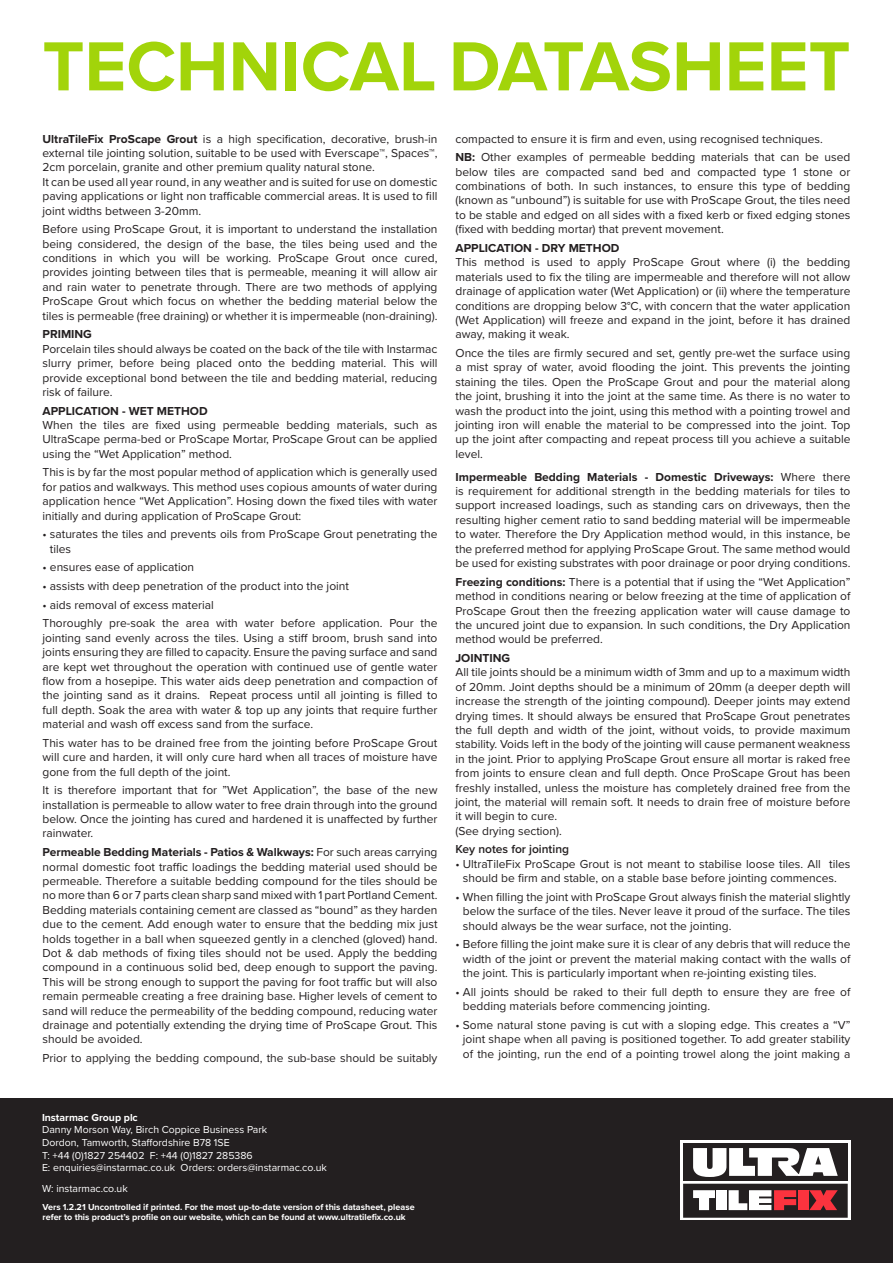
<style>
.page{position:relative;width:893px;height:1263px;background:#fff}
.page>*{position:absolute;margin:0;border:0;box-sizing:border-box;transform-origin:0 0}
.t1{font:700 72px "Proxima Nova";color:#a2d40a}
.t2{font:12px/14.4px "Proxima Nova";color:#231f20;text-align:justify}
.t3{font:700 12px "Proxima Nova";color:#231f20}
.t4{font:600 12px "Proxima Nova";color:#231f20}
.t5{font:10.5px/12.6px "Proxima Nova";color:#fff}
.t6{font:700 10.5px "Proxima Nova";color:#fff}
.t7{font:700 9px/10.8px "Proxima Nova";color:#fff}
.s1{font-weight:700}
</style>
<div class="page">
<div style="left:0;top:1098px;width:893px;height:165px;background:#231f20"></div>
<div style="left:680px;top:1140px;width:170px;height:80px;background:#fff"></div>
<div style="left:683px;top:1143px;width:165px;height:38px;background:#231f20"></div>
<svg style="left:693px;top:1148px;width:145px;height:29px"></svg>
<svg style="left:683px;top:1184px;width:165px;height:34px"></svg>
<p class="t1" style="left:43px;top:13px;width:809px">TECHNICAL DATASHEET</p>
<p class="t2" style="left:43px;top:131px;width:396px"><span class="s1">UltraTileFix ProScape Grout</span> is a high specification, decorative, brush-in external tile jointing solution, suitable to be used with Everscape™, Spaces™, 2cm porcelain, granite and other premium quality natural stone.</p>
<p class="t2" style="left:43px;top:174px;width:396px">It can be used all year round, in any weather and is suited for use on domestic paving applications or light non trafficable commercial areas. It is used to fill joint widths between 3-20mm.</p>
<p class="t2" style="left:43px;top:221px;width:396px">Before using ProScape Grout, it is important to understand the installation being considered, the design of the base, the tiles being used and the conditions in which you will be working. ProScape Grout once cured, provides jointing between tiles that is permeable, meaning it will allow air and rain water to penetrate through. There are two methods of applying ProScape Grout which focus on whether the bedding material below the tiles is permeable (free draining) or whether it is impermeable (non-draining).</p>
<p class="t3" style="left:43px;top:325px;width:51px">PRIMING</p>
<p class="t2" style="left:43px;top:341px;width:396px">Porcelain tiles should always be coated on the back of the tile with Instarmac slurry primer, before being placed onto the bedding material. This will provide exceptional bond between the tile and bedding material, reducing risk of failure.</p>
<p class="t3" style="left:43px;top:402px;width:167px">APPLICATION - WET METHOD</p>
<p class="t2" style="left:43px;top:417px;width:396px">When the tiles are fixed using permeable bedding materials, such as UltraScape perma-bed or ProScape Mortar, ProScape Grout can be applied using the “Wet Application” method.</p>
<p class="t2" style="left:43px;top:465px;width:396px">This is by far the most popular method of application which is generally used for patios and walkways. This method uses copious amounts of water during application hence “Wet Application”. Hosing down the fixed tiles with water initially and during application of ProScape Grout:</p>
<p class="t2" style="left:50px;top:527px;width:389px;text-indent:-7px">• saturates the tiles and prevents oils from ProScape Grout penetrating the tiles</p>
<p class="t2" style="left:43px;top:560px;width:153px">• ensures ease of application</p>
<p class="t2" style="left:43px;top:578px;width:308px">• assists with deep penetration of the product into the joint</p>
<p class="t2" style="left:43px;top:597px;width:173px">• aids removal of excess material</p>
<p class="t2" style="left:43px;top:616px;width:396px">Thoroughly pre-soak the area with water before application. Pour the jointing sand evenly across the tiles. Using a stiff broom, brush sand into joints ensuring they are filled to capacity. Ensure the paving surface and sand are kept wet throughout the operation with continued use of gentle water flow from a hosepipe. This water aids deep penetration and compaction of the jointing sand as it drains. Repeat process until all jointing is filled to full depth. Soak the area with water &amp; top up any joints that require further material and wash off excess sand from the surface.</p>
<p class="t2" style="left:43px;top:735px;width:396px">This water has to be drained free from the jointing before ProScape Grout will cure and harden, it will only cure hard when all traces of moisture have gone from the full depth of the joint.</p>
<p class="t2" style="left:43px;top:782px;width:396px">It is therefore important that for ”Wet Application”, the base of the new installation is permeable to allow water to free drain through into the ground below. Once the jointing has cured and hardened it is unaffected by further rainwater.</p>
<p class="t2" style="left:43px;top:844px;width:396px"><span class="s1">Permeable Bedding Materials - Patios &amp; Walkways:</span> For such areas carrying normal domestic foot traffic loadings the bedding material used should be permeable. Therefore a suitable bedding compound for the tiles should be no more than 6 or 7 parts clean sharp sand mixed with 1 part Portland Cement.<br>Bedding materials containing cement are classed as “bound” as they harden due to the cement. Add enough water to ensure that the bedding mix just holds together in a ball when squeezed gently in a clenched (gloved) hand.<br>Dot &amp; dab methods of fixing tiles should not be used. Apply the bedding compound in a continuous solid bed, deep enough to support the paving.<br>This will be strong enough to support the paving for foot traffic but will also remain permeable creating a free draining base. Higher levels of cement to sand will reduce the permeability of the bedding compound, reducing water drainage and potentially extending the drying time of ProScape Grout. This should be avoided.</p>
<p class="t2" style="left:43px;top:1050px;width:396px">Prior to applying the bedding compound, the sub-base should be suitably</p>
<p class="t2" style="left:455px;top:131px;width:369px">compacted to ensure it is firm and even, using recognised techniques.</p>
<p class="t2" style="left:455px;top:149px;width:396px"><span class="s1">NB:</span> Other examples of permeable bedding materials that can be used below tiles are compacted sand bed and compacted type 1 stone or combinations of both. In such instances, to ensure this type of bedding (known as “unbound”) is suitable for use with ProScape Grout, the tiles need to be stable and edged on all sides with a fixed kerb or fixed edging stones (fixed with bedding mortar) that prevent movement.</p>
<p class="t3" style="left:455px;top:239px;width:166px">APPLICATION - DRY METHOD</p>
<p class="t2" style="left:455px;top:255px;width:396px">This method is used to apply ProScape Grout where (i) the bedding materials used to fix the tiling are impermeable and therefore will not allow drainage of application water (Wet Application) or (ii) where the temperature conditions are dropping below 3°C, with concern that the water application (Wet Application) will freeze and expand in the joint, before it has drained away, making it weak.</p>
<p class="t2" style="left:455px;top:345px;width:396px">Once the tiles are firmly secured and set, gently pre-wet the surface using a mist spray of water, avoid flooding the joint. This prevents the jointing staining the tiles. Open the ProScape Grout and pour the material along the joint, brushing it into the joint at the same time. As there is no water to wash the product into the joint, using this method with a pointing trowel and jointing iron will enable the material to be compressed into the joint. Top up the joint after compacting and repeat process till you achieve a suitable level.</p>
<p class="t2" style="left:455px;top:469px;width:396px"><span class="s1">Impermeable Bedding Materials - Domestic Driveways:</span> Where there is requirement for additional strength in the bedding materials for tiles to support increased loadings, such as standing cars on driveways, then the resulting higher cement ratio to sand bedding material will be impermeable to water. Therefore the Dry Application method would, in this instance, be the preferred method for applying ProScape Grout. The same method would be used for existing substrates with poor drainage or poor drying conditions.</p>
<p class="t2" style="left:455px;top:574px;width:396px"><span class="s1">Freezing conditions:</span> There is a potential that if using the “Wet Application” method in conditions nearing or below freezing at the time of application of ProScape Grout then the freezing application water will cause damage to the uncured joint due to expansion. In such conditions, the Dry Application method would be preferred.</p>
<p class="t3" style="left:455px;top:649px;width:56px">JOINTING</p>
<p class="t2" style="left:455px;top:665px;width:396px">All tile joints should be a minimum width of 3mm and up to a maximum width of 20mm. Joint depths should be a minimum of 20mm (a deeper depth will increase the strength of the jointing compound). Deeper joints may extend drying times. It should always be ensured that ProScape Grout penetrates the full depth and width of the joint, without voids, to provide maximum stability. Voids left in the body of the jointing will cause permanent weakness in the joint. Prior to applying ProScape Grout ensure all mortar is raked free from joints to ensure clean and full depth. Once ProScape Grout has been freshly installed, unless the moisture has completely drained free from the joint, the material will remain soft. It needs to drain free of moisture before it will begin to cure.</p>
<p class="t2" style="left:455px;top:823px;width:108px">(See drying section).</p>
<p class="t4" style="left:455px;top:842px;width:115px">Key notes for jointing</p>
<p class="t2" style="left:455px;top:856px;width:396px;text-align:center">• UltraTileFix ProScape Grout is not meant to stabilise loose tiles. All tiles should be firm and stable, on a stable base before jointing commences.</p>
<p class="t2" style="left:463px;top:889px;width:389px;text-indent:-7px">• When filling the joint with ProScape Grout always finish the material slightly below the surface of the tiles. Never leave it proud of the surface. The tiles should always be the wear surface, not the jointing.</p>
<p class="t2" style="left:463px;top:937px;width:389px;text-indent:-7px">• Before filling the joint make sure it is clear of any debris that will reduce the width of the joint or prevent the material making contact with the walls of the joint. This is particularly important when re-jointing existing tiles.</p>
<p class="t2" style="left:463px;top:984px;width:389px;text-indent:-7px">• All joints should be raked to their full depth to ensure they are free of bedding materials before commencing jointing.</p>
<p class="t2" style="left:463px;top:1017px;width:389px;text-indent:-7px">• Some natural stone paving is cut with a sloping edge. This creates a “V” joint shape when all paving is positioned together. To add greater stability of the jointing, run the end of a pointing trowel along the joint making a</p>
<p class="t6" style="left:42px;top:1109px;width:97px">Instarmac Group plc</p>
<p class="t5" style="left:42px;top:1123px;width:286px">Danny Morson Way, Birch Coppice Business Park<br>Dordon, Tamworth, Staffordshire B78 1SE<br>T: +44 (0)1827 254402 F: +44 (0)1827 285386<br>E: enquiries@instarmac.co.uk Orders: orders@instarmac.co.uk</p>
<p class="t5" style="left:42px;top:1182px;width:87px">W: instarmac.co.uk</p>
<p class="t7" style="left:43px;top:1201px;width:374px">Vers 1.2.21 Uncontrolled if printed. For the most up-to-date version of this datasheet, please refer to this product’s profile on our website, which can be found at www.ultratilefix.co.uk</p>
</div>
